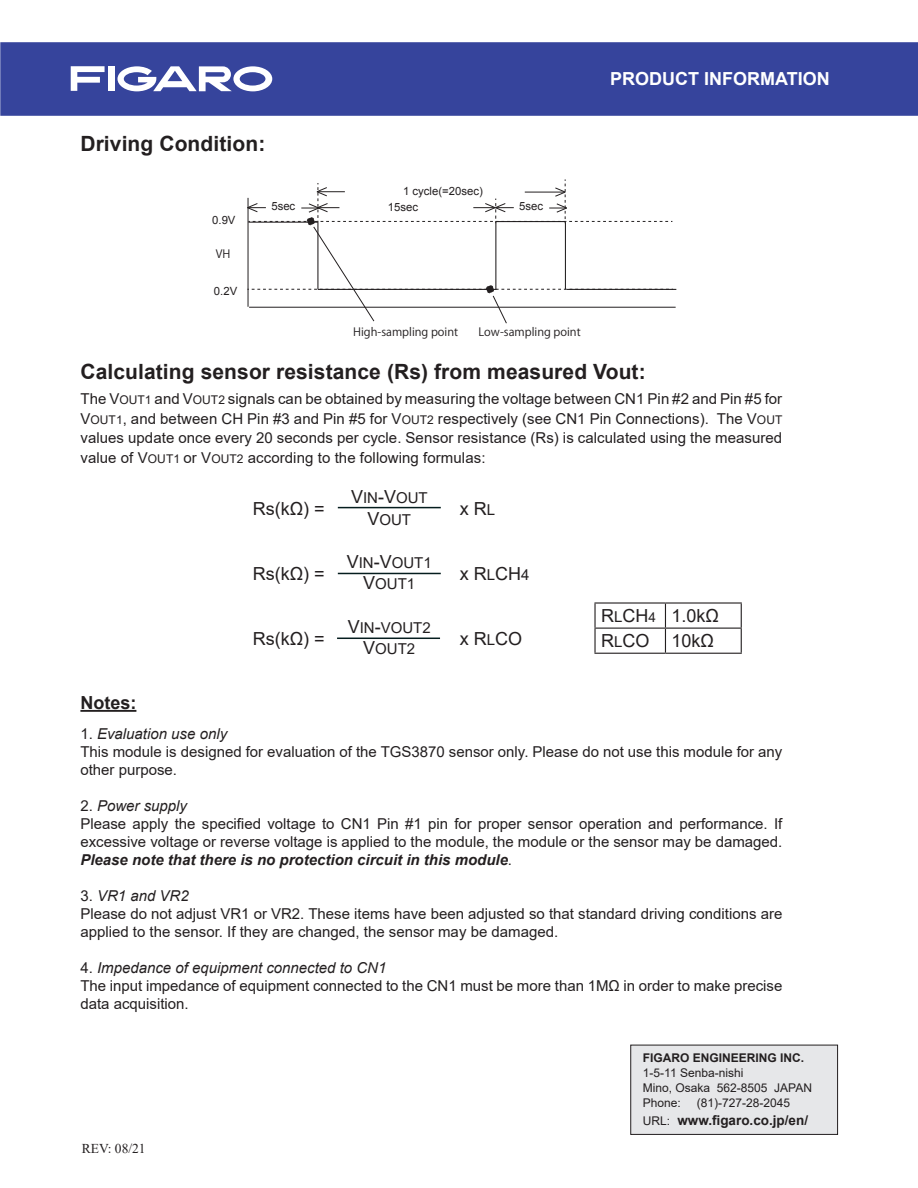
<style>
.page{position:relative;width:918px;height:1188px;background:#fff}
.page>*{position:absolute;margin:0;border:0;box-sizing:border-box;transform-origin:0 0}
.t1{font:700 21px "Arial";letter-spacing:.005em;color:#231f20}
.t2{font:18px/25px "Arial";color:#231f20}
.t3{font:700 18px "Arial";color:#fff}
.t4{font:700 18px "Arial";color:#231f20}
.t5{font:15px/18px "Arial";color:#231f20}
.t6{font:700 13.5px "Arial";color:#231f20}
.t7{font:13.5px "Times New Roman";color:#231f20}
.t8{font:12px/15px "Arial";color:#231f20}
.t9{font:700 12px "Arial";color:#231f20}
.t10{font:11.4px "Koz Go Pro";color:#231f20}
.t11{font:11.4px "Arial";color:#231f20}
.s1{font-size:12px}
.s2{font-size:15px}
.s3{font-size:18px}
.s4{font-size:13.5px}
.s5{font-style:italic}
.s6{font-weight:700;font-style:italic}
.s7{font-weight:400;font-size:12px}
</style>
<div class="page">
<div style="left:0;top:42px;width:918px;height:74px;background:#36449c;border:2px solid #36449c"></div>
<div style="left:108px;top:66px;width:7px;height:25px;background:#fff"></div>
<svg style="left:71px;top:66px;width:34px;height:25px"></svg>
<svg style="left:118px;top:66px;width:154px;height:25px"></svg>
<hr style="left:249px;top:307px;width:427px;height:1px;background:#231f20">
<hr style="left:567px;top:289px;width:109px;height:1px;background:#231f20">
<svg style="left:247px;top:179px;width:426px;height:145px"></svg>
<hr style="left:338px;top:573px;width:103px;height:1px;background:#051d1e">
<hr style="left:337px;top:638px;width:103px;height:1px;background:#051d1e">
<hr style="left:338px;top:507px;width:103px;height:1px;background:#051d1e">
<hr style="left:80px;top:710px;width:56px;height:2px;background:#231f20">
<hr style="left:665px;top:628px;width:77px;height:1px;background:#231f20">
<svg style="left:741px;top:604px;width:1px;height:49px"></svg>
<hr style="left:665px;top:653px;width:77px;height:1px;background:#231f20">
<hr style="left:665px;top:602px;width:77px;height:2px;background:#231f20">
<hr style="left:594px;top:604px;width:2px;height:24px;background:#231f20">
<hr style="left:594px;top:629px;width:2px;height:24px;background:#231f20">
<hr style="left:594px;top:602px;width:71px;height:2px;background:#231f20">
<svg style="left:665px;top:604px;width:1px;height:49px"></svg>
<hr style="left:594px;top:628px;width:71px;height:1px;background:#231f20">
<hr style="left:594px;top:653px;width:71px;height:1px;background:#231f20">
<div style="left:631px;top:1045px;width:207px;height:89px;background:#e6e7e9"></div>
<div style="left:630px;top:1045px;width:208px;height:90px;border:1px solid #231f20"></div>
<h1 class="t1" style="left:80px;top:129px;width:186px">Driving Condition:</h1>
<p class="t11" style="left:212px;top:213px;width:25px">0.9V</p>
<p class="t10" style="left:216px;top:246px;width:16px">VH</p>
<p class="t11" style="left:214px;top:284px;width:25px">0.2V</p>
<p class="t11" style="left:403px;top:184px;width:81px">1 cycle(=20sec)</p>
<p class="t11" style="left:271px;top:199px;width:25px">5sec</p>
<p class="t11" style="left:519px;top:199px;width:25px">5sec</p>
<p class="t11" style="left:388px;top:200px;width:32px">15sec</p>
<p class="t10" style="left:353px;top:325px;width:107px">High-sampling point</p>
<p class="t10" style="left:479px;top:325px;width:104px">Low-sampling point</p>
<p class="t3" style="left:610px;top:66px;width:221px">PRODUCT INFORMATION</p>
<h1 class="t1" style="left:80px;top:356px;width:567px">Calculating sensor resistance (Rs) from measured Vout:</h1>
<p class="t5" style="left:80px;top:389px;width:704px;line-height:19.5px;text-align:justify">The V<span class="s1">OUT1</span> and V<span class="s1">OUT2</span> signals can be obtained by measuring the voltage between CN1 Pin #2 and Pin #5 for V<span class="s1">OUT1</span>, and between CH Pin #3 and Pin #5 for V<span class="s1">OUT2</span> respectively (see CN1 Pin Connections). The V<span class="s1">OUT </span>values update once every 20 seconds per cycle. Sensor resistance (Rs) is calculated using the measured value of V<span class="s1">OUT1</span> or V<span class="s1">OUT2</span> according to the following formulas:</p>
<p class="t2" style="left:253px;top:496px;width:73px">Rs(kΩ) =</p>
<p class="t2" style="left:460px;top:496px;width:37px">x R<span class="s2">L</span></p>
<p class="t5" style="left:351px;top:487px;width:78px;line-height:21.6px;text-align:center"><span class="s3">V</span>IN<span class="s3">-V</span>OUT<br><span class="s3">V</span>OUT</p>
<p class="t5" style="left:347px;top:552px;width:87px;line-height:21.6px;text-align:center"><span class="s3">V</span>IN<span class="s3">-V</span>OUT1<br><span class="s3">V</span>OUT1</p>
<p class="t5" style="left:348px;top:616px;width:85px;line-height:21.6px;text-align:center"><span class="s3">V</span>IN<span class="s3">-</span>VOUT2<br><span class="s3">V</span>OUT2</p>
<p class="t2" style="left:253px;top:561px;width:73px">Rs(kΩ) =</p>
<p class="t2" style="left:460px;top:561px;width:71px">x R<span class="s2">L</span>CH<span class="s2">4</span></p>
<p class="t2" style="left:601px;top:603px;width:119px">R<span class="s2">L</span>CH<span class="s4">4</span> 1.0kΩ<br>R<span class="s2">L</span>CO 10kΩ</p>
<p class="t2" style="left:253px;top:626px;width:73px">Rs(kΩ) =</p>
<p class="t2" style="left:460px;top:626px;width:64px">x R<span class="s2">L</span>CO</p>
<p class="t4" style="left:80px;top:690px;width:57px">Notes:</p>
<p class="t5" style="left:80px;top:725px;width:703px">1. <span class="s5">Evaluation use only<br></span>This module is designed for evaluation of the TGS3870 sensor only. Please do not use this module for any other purpose.</p>
<p class="t5" style="left:80px;top:797px;width:704px">2. <span class="s5">Power supply<br></span>Please apply the specified voltage to CN1 Pin #1 pin for proper sensor operation and performance. If excessive voltage or reverse voltage is applied to the module, the module or the sensor may be damaged.<br><span class="s6">Please note that there is no protection circuit in this module</span>.</p>
<p class="t5" style="left:80px;top:887px;width:703px">3. <span class="s5">VR1 and VR2<br></span>Please do not adjust VR1 or VR2. These items have been adjusted so that standard driving conditions are applied to the sensor. If they are changed, the sensor may be damaged.</p>
<p class="t5" style="left:80px;top:959px;width:703px">4. <span class="s5">Impedance of equipment connected to CN1<br></span>The input impedance of equipment connected to the CN1 must be more than 1MΩ in order to make precise data acquisition.</p>
<p class="t7" style="left:82px;top:1139px;width:65px">REV: 08/21</p>
<p class="t9" style="left:643px;top:1049px;width:163px">FIGARO ENGINEERING INC.</p>
<p class="t8" style="left:643px;top:1065px;width:171px">1-5-11 Senba-nishi<br>Mino, Osaka 562-8505 JAPAN<br>Phone:</p>
<p class="t8" style="left:697px;top:1095px;width:95px">(81)-727-28-2045</p>
<p class="t6" style="left:643px;top:1111px;width:167px"><span class="s7">URL:</span> www.figaro.co.jp/en/</p>
</div>
